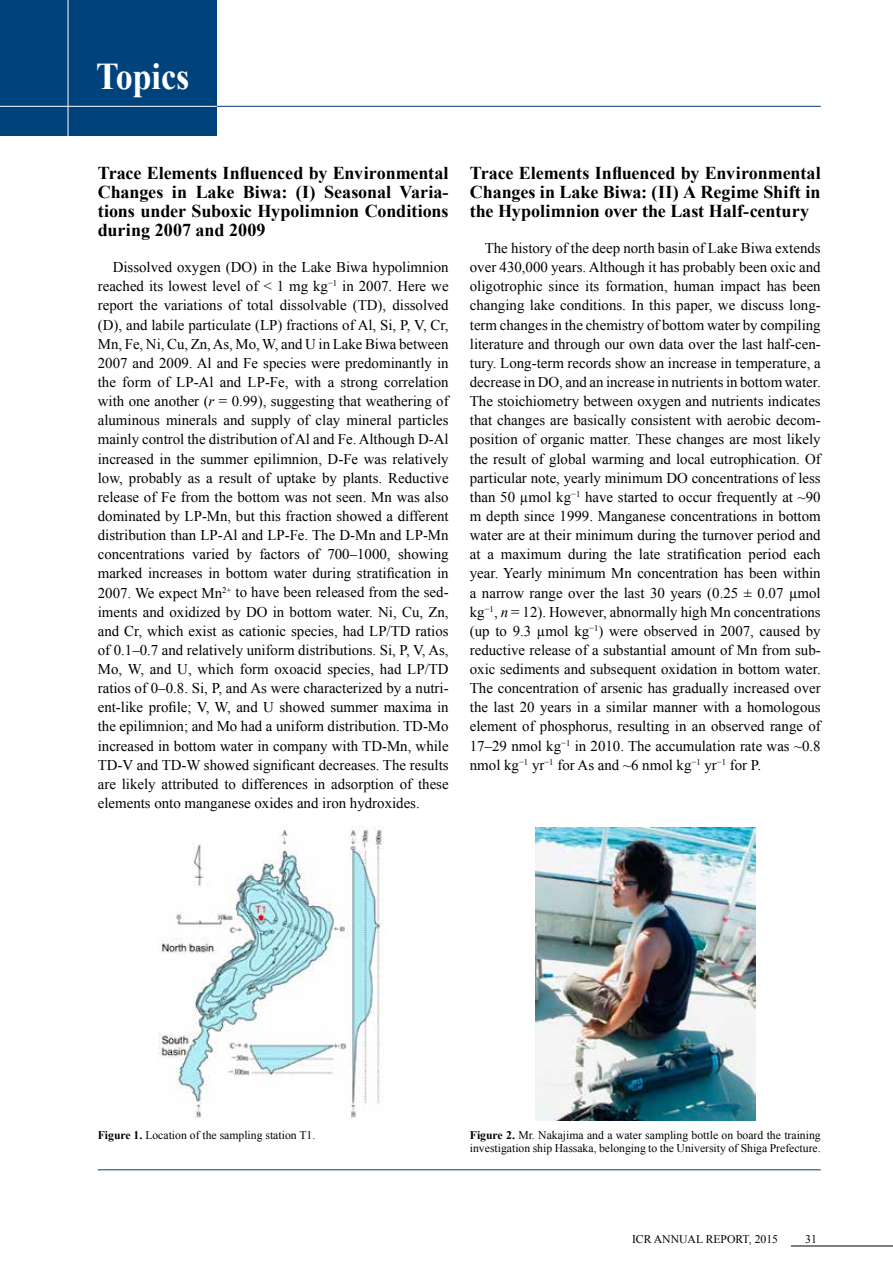
<style>
.page{position:relative;width:893px;height:1263px;background:#fff}
.page>*{position:absolute;margin:0;border:0;box-sizing:border-box;transform-origin:0 0}
.t1{font:700 37.8px "Times New Roman";color:#fff;scale:.9 1}
.t2{font:700 18px/19.2px "Times New Roman";letter-spacing:-.005em;color:#000;text-align:justify}
.t3{font:14.85px/19.2px "Times New Roman";color:#000;text-align:justify}
.t4{font:11.7px/13.8px "Times New Roman";color:#000}
.s1{font-style:italic}
.s2{font-weight:700}
</style>
<div class="page">
<div style="left:0;top:0;width:217px;height:136px;background:#00437c"></div>
<hr style="left:217px;top:106px;width:604px;height:1px;background:#0c3388">
<hr style="left:98px;top:1169px;width:723px;height:1px;background:#0c3388">
<hr style="left:0;top:106px;width:217px;height:1px;background:#fff">
<hr style="left:791px;top:1246px;width:102px;height:1px;background:#000">
<hr style="left:68px;top:0;width:1px;height:136px;background:#fff">
<img style="left:159px;top:825px;width:224px;height:294px">
<img style="left:535px;top:827px;width:220px;height:293px">
<h1 class="t1" style="left:96px;top:50px;width:105px">Topics</h1>
<p class="t2" style="left:98px;top:163px;width:352px">Trace Elements Influenced by Environmental Changes in Lake Biwa: (I) Seasonal Varia&shy;tions under Suboxic Hypolimnion Conditions during 2007 and 2009</p>
<p class="t3" style="left:98px;top:257px;width:352px;text-indent:15px">Dissolved oxygen (DO) in the Lake Biwa hypolimnion reached its lowest level of &lt; 1 mg kg<sup>−1</sup> in 2007. Here we report the variations of total dissolvable (TD), dissolved (D), and labile particulate (LP) fractions of Al, Si, P, V, Cr, Mn, Fe, Ni, Cu, Zn, As, Mo, W, and U in Lake Biwa between 2007 and 2009. Al and Fe species were predominantly in the form of LP-Al and LP-Fe, with a strong correlation with one another (<span class="s1">r</span> = 0.99), suggesting that weathering of aluminous minerals and supply of clay mineral particles mainly control the distribution of Al and Fe. Although D-Al increased in the summer epilimnion, D-Fe was relatively low, probably as a result of uptake by plants. Reductive release of Fe from the bottom was not seen. Mn was also dominated by LP-Mn, but this fraction showed a different distribution than LP-Al and LP-Fe. The D-Mn and LP-Mn concentrations varied by factors of 700–1000, showing marked increases in bottom water during stratification in 2007. We expect Mn<sup>2+</sup> to have been released from the sed&shy;iments and oxidized by DO in bottom water. Ni, Cu, Zn, and Cr, which exist as cationic species, had LP/TD ratios of 0.1–0.7 and relatively uniform distributions. Si, P, V, As, Mo, W, and U, which form oxoacid species, had LP/TD ratios of 0–0.8. Si, P, and As were characterized by a nutri&shy;ent-like profile; V, W, and U showed summer maxima in the epilimnion; and Mo had a uniform distribution. TD-Mo increased in bottom water in company with TD-Mn, while TD-V and TD-W showed significant decreases. The results are likely attributed to differences in adsorption of these elements onto manganese oxides and iron hydroxides.</p>
<p class="t2" style="left:470px;top:163px;width:352px">Trace Elements Influenced by Environmental Changes in Lake Biwa: (II) A Regime Shift in the Hypolimnion over the Last Half-century</p>
<p class="t3" style="left:470px;top:238px;width:352px;text-indent:15px">The history of the deep north basin of Lake Biwa extends over 430,000 years. Although it has probably been oxic and oligotrophic since its formation, human impact has been changing lake conditions. In this paper, we discuss long&shy;term changes in the chemistry of bottom water by compiling literature and through our own data over the last half-cen&shy;tury. Long-term records show an increase in temperature, a decrease in DO, and an increase in nutrients in bottom water.<br>The stoichiometry between oxygen and nutrients indicates that changes are basically consistent with aerobic decom&shy;position of organic matter. These changes are most likely the result of global warming and local eutrophication. Of particular note, yearly minimum DO concentrations of less than 50 µmol kg<sup>−1</sup> have started to occur frequently at ~90 m depth since 1999. Manganese concentrations in bottom water are at their minimum during the turnover period and at a maximum during the late stratification period each year. Yearly minimum Mn concentration has been within a narrow range over the last 30 years (0.25 ± 0.07 µmol kg<sup>−1</sup>, <span class="s1">n</span> = 12). However, abnormally high Mn concentrations (up to 9.3 µmol kg<sup>−1</sup>) were observed in 2007, caused by reductive release of a substantial amount of Mn from sub&shy;oxic sediments and subsequent oxidation in bottom water.<br>The concentration of arsenic has gradually increased over the last 20 years in a similar manner with a homologous element of phosphorus, resulting in an observed range of 17–29 nmol kg<sup>−1</sup> in 2010. The accumulation rate was ~0.8 nmol kg<sup>−1</sup> yr<sup>−1</sup> for As and ~6 nmol kg<sup>−1</sup> yr<sup>−1</sup> for P.</p>
<p class="t4" style="left:98px;top:1127px;width:219px"><span class="s2">Figure 1.</span> Location of the sampling station T1.</p>
<p class="t4" style="left:470px;top:1127px;width:352px"><span class="s2">Figure 2.</span> Mr. Nakajima and a water sampling bottle on board the training investigation ship Hassaka, belonging to the University of Shiga Prefecture.</p>
<p class="t4" style="left:632px;top:1232px;width:148px">ICR ANNUAL REPORT, 2015</p>
<p class="t4" style="left:805px;top:1232px;width:13px">31</p>
</div>
